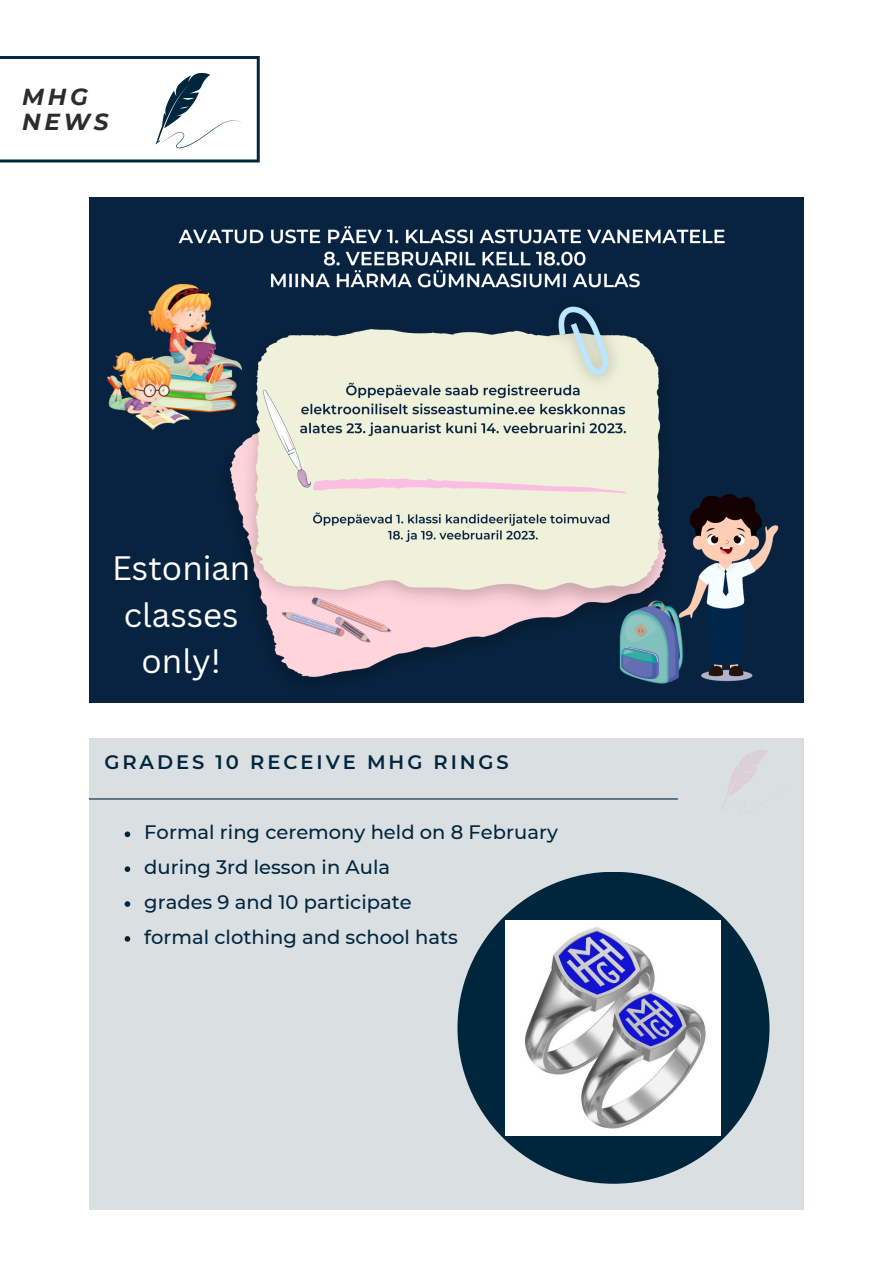
<style>
.page{position:relative;width:893px;height:1264px;background:#fff}
.page>*{position:absolute;margin:0;border:0;box-sizing:border-box;transform-origin:0 0}
.t1{font:33px/46px "Canva Sans";color:#fff;text-align:center}
.t2{font:italic 700 23.1px/24.8px "Montserrat";letter-spacing:.15em;color:#2c2c2c}
.t3{font:500 19.5px/34.8px "Montserrat";color:#00263e}
.t4{font:600 19.5px "Montserrat";letter-spacing:.15em;color:#00263e}
</style>
<div class="page">
<svg style="left:0;top:56px;width:260px;height:106px"></svg>
<img style="left:89px;top:198px;width:714px;height:504px">
<div style="left:89px;top:738px;width:714px;height:471px;background:#dadfe2"></div>
<hr style="left:89px;top:798px;width:588px;height:1px;background:#00263e">
<svg style="left:722px;top:750px;width:46px;height:60px"></svg>
<svg style="left:457px;top:872px;width:312px;height:311px;fill:#00263e"></svg>
<img style="left:506px;top:920px;width:215px;height:215px">
<svg style="left:125px;top:831px;width:5px;height:6px"></svg>
<svg style="left:125px;top:866px;width:5px;height:6px"></svg>
<svg style="left:125px;top:901px;width:5px;height:5px"></svg>
<svg style="left:125px;top:936px;width:5px;height:5px"></svg>
<p class="t2" style="left:22px;top:84px;width:88px">MHG<br>NEWS</p>
<h1 class="t1" style="left:112px;top:544px;width:140px">Estonian classes only!</h1>
<p class="t4" style="left:104px;top:750px;width:406px">GRADES 10 RECEIVE MHG RINGS</p>
<p class="t3" style="left:144px;top:815px;width:415px">Formal ring ceremony held on 8 February during 3rd lesson in Aula<br>grades 9 and 10 participate<br>formal clothing and school hats</p>
</div>
